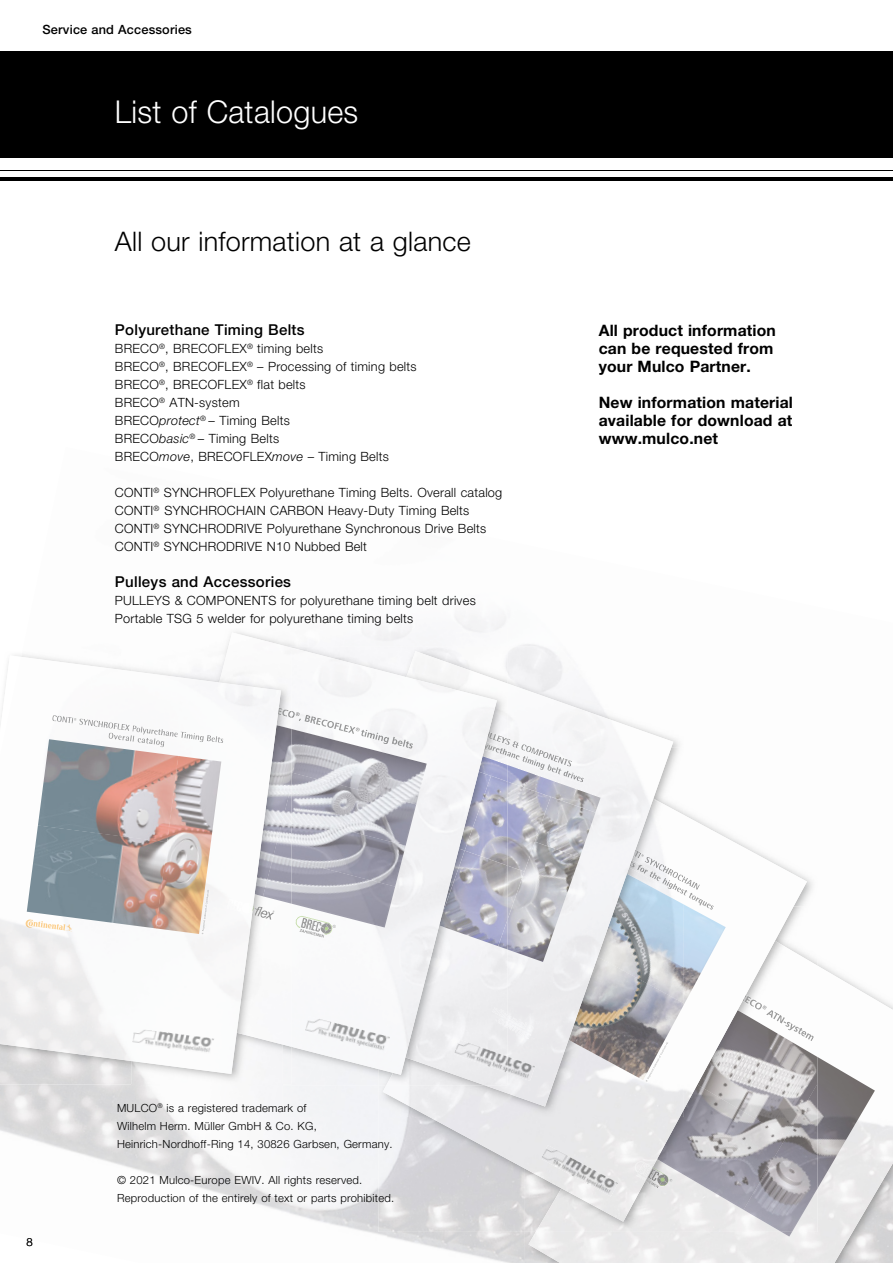
<style>
.page{position:relative;width:893px;height:1263px;background:#fff}
.page>*{position:absolute;margin:0;border:0;box-sizing:border-box;transform-origin:0 0}
.t1{font:300 33px "Helvetica Neue LT";letter-spacing:.01em;color:#fff}
.t2{font:300 31.5px "Helvetica Neue LT";letter-spacing:.01em;color:#fff}
.t3{font:300 27px "Helvetica Neue LT";letter-spacing:.01em;color:#000}
.t4{font:700 15.75px/18px "Helvetica Neue LT";letter-spacing:.01em;color:#000}
.t5{font:500 15px "Helvetica Neue LT";letter-spacing:.02em;color:#000}
.t6{font:300 12.75px/18px "Helvetica Neue LT";letter-spacing:.02em;color:#000}
.t7{font:500 12.75px "Helvetica Neue LT";letter-spacing:.015em;color:#000}
.t8{font:300 11.25px/18px "Helvetica Neue LT";letter-spacing:.02em;color:#000}
.t9{font:300 11.25px "Helvetica Neue";color:#000}
.s1{font-style:italic}
</style>
<div class="page">
<img style="left:528px;top:966px;width:365px;height:297px">
<img style="left:781px;top:1057px;width:94px;height:179px">
<img style="left:378px;top:1117px;width:124px;height:115px">
<img style="left:536px;top:955px;width:282px;height:277px">
<img style="left:807px;top:1010px;width:11px;height:73px">
<img style="left:743px;top:1083px;width:75px;height:149px">
<img style="left:807px;top:1007px;width:8px;height:36px">
<img style="left:429px;top:816px;width:378px;height:406px">
<img style="left:686px;top:879px;width:14px;height:9px">
<img style="left:684px;top:888px;width:31px;height:16px">
<img style="left:684px;top:904px;width:42px;height:101px">
<img style="left:541px;top:1145px;width:77px;height:51px">
<svg style="left:673px;top:745px;width:7px;height:2px"></svg>
<div style="left:283px;top:1085px;width:55px;height:32px;background:#f3f4f5"></div>
<img style="left:383px;top:805px;width:301px;height:312px">
<svg style="left:684px;top:871px;width:4px;height:13px"></svg>
<img style="left:673px;top:860px;width:11px;height:14px">
<img style="left:673px;top:874px;width:11px;height:83px">
<img style="left:673px;top:957px;width:11px;height:123px">
<img style="left:485px;top:683px;width:188px;height:423px">
<img style="left:508px;top:738px;width:65px;height:11px">
<img style="left:508px;top:749px;width:77px;height:16px">
<img style="left:508px;top:765px;width:93px;height:47px">
<img style="left:508px;top:782px;width:43px;height:60px">
<img style="left:508px;top:842px;width:72px;height:120px">
<img style="left:535px;top:797px;width:60px;height:60px">
<img style="left:508px;top:1056px;width:27px;height:25px">
<img style="left:132px;top:1084px;width:151px;height:1px">
<img style="left:378px;top:1075px;width:8px;height:10px">
<img style="left:386px;top:1075px;width:19px;height:10px">
<img style="left:405px;top:651px;width:103px;height:434px">
<img style="left:497px;top:732px;width:11px;height:10px">
<img style="left:497px;top:742px;width:11px;height:14px">
<img style="left:497px;top:756px;width:11px;height:20px">
<img style="left:497px;top:866px;width:11px;height:80px">
<img style="left:497px;top:776px;width:11px;height:90px">
<img style="left:498px;top:919px;width:10px;height:30px">
<img style="left:497px;top:1039px;width:11px;height:34px">
<img style="left:227px;top:632px;width:270px;height:443px">
<img style="left:299px;top:713px;width:57px;height:16px">
<img style="left:360px;top:728px;width:54px;height:1px">
<img style="left:291px;top:729px;width:136px;height:75px">
<img style="left:291px;top:772px;width:125px;height:74px">
<img style="left:291px;top:816px;width:115px;height:71px">
<img style="left:291px;top:860px;width:104px;height:67px">
<img style="left:296px;top:916px;width:36px;height:19px">
<img style="left:300px;top:929px;width:24px;height:9px">
<svg style="left:320px;top:923px;width:16px;height:11px"></svg>
<img style="left:305px;top:1016px;width:85px;height:37px">
<img style="left:283px;top:1047px;width:8px;height:37px">
<img style="left:219px;top:651px;width:72px;height:396px">
<svg style="left:281px;top:707px;width:19px;height:12px"></svg>
<img style="left:281px;top:725px;width:10px;height:60px">
<img style="left:281px;top:785px;width:10px;height:119px">
<svg style="left:8px;top:651px;width:17px;height:6px"></svg>
<img style="left:0;top:657px;width:281px;height:417px">
<img style="left:38px;top:739px;width:140px;height:86px">
<img style="left:156px;top:756px;width:65px;height:178px">
<img style="left:27px;top:825px;width:140px;height:103px">
<img style="left:52px;top:715px;width:21px;height:9px">
<img style="left:76px;top:718px;width:54px;height:13px">
<img style="left:132px;top:725px;width:92px;height:20px">
<img style="left:108px;top:732px;width:57px;height:15px">
<img style="left:202px;top:889px;width:8px;height:42px">
<svg style="left:66px;top:924px;width:6px;height:7px"></svg>
<img style="left:25px;top:919px;width:40px;height:11px">
<img style="left:132px;top:1028px;width:82px;height:26px">
<div style="left:0;top:51px;width:893px;height:106px;background:#000"></div>
<hr style="left:0;top:177px;width:893px;height:3px;background:#000">
<hr style="left:0;top:170px;width:893px;height:1px;background:#000">
<img style="left:635px;top:1161px;width:34px;height:25px">
<img style="left:492px;top:1007px;width:37px;height:24px">
<img style="left:227px;top:899px;width:46px;height:17px">
<p class="t7" style="left:43px;top:22px;width:151px">Service and Accessories</p>
<h2 class="t2" style="left:115px;top:92px;width:245px">List of Catalogues</h2>
<h1 class="t1" style="left:115px;top:92px;width:382px">CONTI SYNCHROCHAIN<sup>®</sup></h1>
<h3 class="t3" style="left:115px;top:225px;width:357px">All our information at a glance</h3>
<p class="t5" style="left:115px;top:321px;width:191px">Polyurethane Timing Belts</p>
<p class="t6" style="left:115px;top:339px;width:303px">BRECO<sup>®</sup>, BRECOFLEX<sup>®</sup> timing belts<br>BRECO<sup>®</sup>, BRECOFLEX<sup>®</sup> – Processing of timing belts<br>BRECO<sup>®</sup>, BRECOFLEX<sup>®</sup> flat belts<br>BRECO<sup>®</sup> ATN-system<br>BRECO<span class="s1">protect</span><sup>®</sup> – Timing Belts<br>BRECO<span class="s1">basic</span><sup>®</sup> – Timing Belts<br>BRECO<span class="s1">move</span>, BRECOFLEX<span class="s1">move</span> – Timing Belts</p>
<p class="t6" style="left:115px;top:483px;width:389px">CONTI<sup>®</sup> SYNCHROFLEX Polyurethane Timing Belts. Overall catalog CONTI<sup>®</sup> SYNCHROCHAIN CARBON Heavy-Duty Timing Belts CONTI<sup>®</sup> SYNCHRODRIVE Polyurethane Synchronous Drive Belts CONTI<sup>®</sup> SYNCHRODRIVE N10 Nubbed Belt</p>
<p class="t5" style="left:115px;top:573px;width:178px">Pulleys and Accessories</p>
<p class="t6" style="left:115px;top:591px;width:362px">PULLEYS &amp; COMPONENTS for polyurethane timing belt drives<br>Portable TSG 5 welder for polyurethane timing belts</p>
<p class="t4" style="left:599px;top:321px;width:179px">All product information can be requested from your Mulco Partner.</p>
<p class="t4" style="left:599px;top:393px;width:196px;text-align:justify">New information material available for download at www.mulco.net</p>
<p class="t9" style="left:27px;top:1232px;width:8px">8</p>
<p class="t8" style="left:117px;top:1099px;width:277px">MULCO<sup>®</sup> is a registered trademark of<br>Wilhelm Herm. Müller GmbH &amp; Co. KG,<br>Heinrich-Nordhoff-Ring 14, 30826 Garbsen, Germany.</p>
<p class="t8" style="left:117px;top:1171px;width:279px">© 2021 Mulco-Europe EWIV. All rights reserved.<br>Reproduction of the entirely of text or parts prohibited.</p>
</div>
